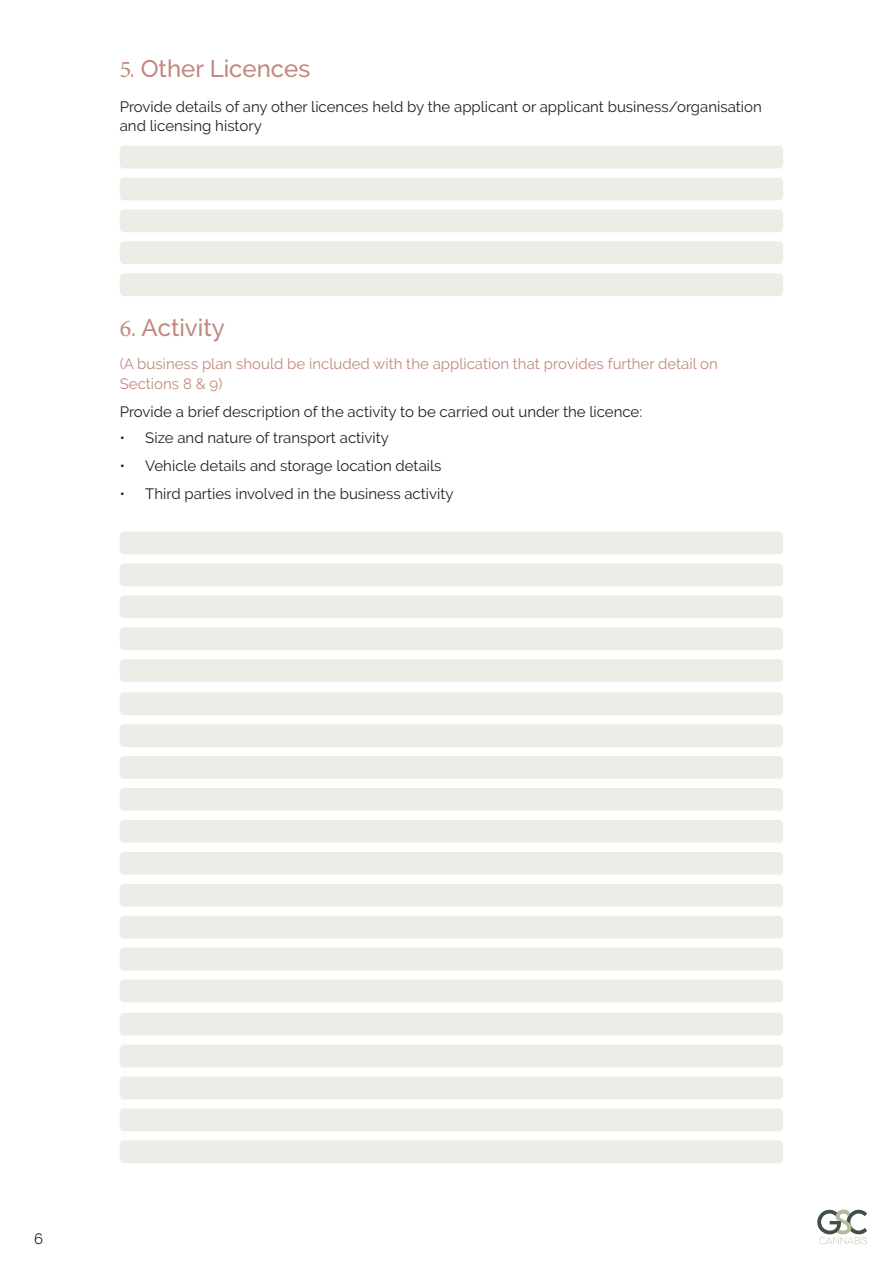
<style>
.page{position:relative;width:893px;height:1263px;background:#fff}
.page>*{position:absolute;margin:0;border:0;box-sizing:border-box;transform-origin:0 0}
.t1{font:500 24px "Raleway";color:#c2887f}
.t2{font:15px/19.5px "Raleway";color:#231f20}
.t3{font:15px/19.5px "Raleway";color:#c2887f}
.s1{font-family:"Minion Pro";font-weight:400}
.s2{font-style:inherit}
</style>
<div class="page">
<svg style="left:817px;top:1209px;width:50px;height:35px"></svg>
<div style="left:120px;top:146px;width:663px;height:22px;background:#ebede7;border-radius:4px"></div>
<div style="left:120px;top:178px;width:663px;height:22px;background:#ebede7;border-radius:4px"></div>
<div style="left:120px;top:209px;width:663px;height:23px;background:#ebede7;border-radius:4px"></div>
<div style="left:120px;top:241px;width:663px;height:23px;background:#ebede7;border-radius:4px"></div>
<div style="left:120px;top:273px;width:663px;height:23px;background:#ebede7;border-radius:4px"></div>
<div style="left:120px;top:531px;width:663px;height:23px;background:#ebede7;border-radius:4px"></div>
<div style="left:120px;top:563px;width:663px;height:23px;background:#ebede7;border-radius:4px"></div>
<div style="left:120px;top:595px;width:663px;height:23px;background:#ebede7;border-radius:4px"></div>
<div style="left:120px;top:627px;width:663px;height:23px;background:#ebede7;border-radius:4px"></div>
<div style="left:120px;top:659px;width:663px;height:23px;background:#ebede7;border-radius:4px"></div>
<div style="left:120px;top:852px;width:663px;height:23px;background:#ebede7;border-radius:4px"></div>
<div style="left:120px;top:884px;width:663px;height:23px;background:#ebede7;border-radius:4px"></div>
<div style="left:120px;top:916px;width:663px;height:23px;background:#ebede7;border-radius:4px"></div>
<div style="left:120px;top:948px;width:663px;height:22px;background:#ebede7;border-radius:4px"></div>
<div style="left:120px;top:979px;width:663px;height:23px;background:#ebede7;border-radius:4px"></div>
<div style="left:120px;top:692px;width:663px;height:23px;background:#ebede7;border-radius:4px"></div>
<div style="left:120px;top:724px;width:663px;height:23px;background:#ebede7;border-radius:4px"></div>
<div style="left:120px;top:756px;width:663px;height:23px;background:#ebede7;border-radius:4px"></div>
<div style="left:120px;top:788px;width:663px;height:23px;background:#ebede7;border-radius:4px"></div>
<div style="left:120px;top:820px;width:663px;height:23px;background:#ebede7;border-radius:4px"></div>
<div style="left:120px;top:1013px;width:663px;height:22px;background:#ebede7;border-radius:4px"></div>
<div style="left:120px;top:1044px;width:663px;height:23px;background:#ebede7;border-radius:4px"></div>
<div style="left:120px;top:1076px;width:663px;height:23px;background:#ebede7;border-radius:4px"></div>
<div style="left:120px;top:1108px;width:663px;height:23px;background:#ebede7;border-radius:4px"></div>
<div style="left:120px;top:1140px;width:663px;height:23px;background:#ebede7;border-radius:4px"></div>
<p class="t1" style="left:120px;top:54px;width:192px"><span class="s1">5</span>. Other Licences</p>
<p class="t2" style="left:120px;top:96px;width:643px">Provide details of any other licences held by the applicant or applicant business/organisation and licensing history</p>
<p class="t1" style="left:120px;top:313px;width:107px"><span class="s1">6</span>. Activity</p>
<p class="t3" style="left:120px;top:354px;width:600px">(A business plan should be included with the application that provides further detail on<br>Sections 8 &amp; 9<span class="s2">)</span></p>
<p class="t2" style="left:120px;top:402px;width:524px">Provide a brief description of the activity to be carried out under the licence:</p>
<p class="t2" style="left:120px;top:428px;width:271px">• Size and nature of transport activity</p>
<p class="t2" style="left:120px;top:456px;width:323px">• Vehicle details and storage location details</p>
<p class="t2" style="left:120px;top:484px;width:335px">• Third parties involved in the business activity</p>
<p class="t2" style="left:34px;top:1229px;width:11px">6</p>
</div>
